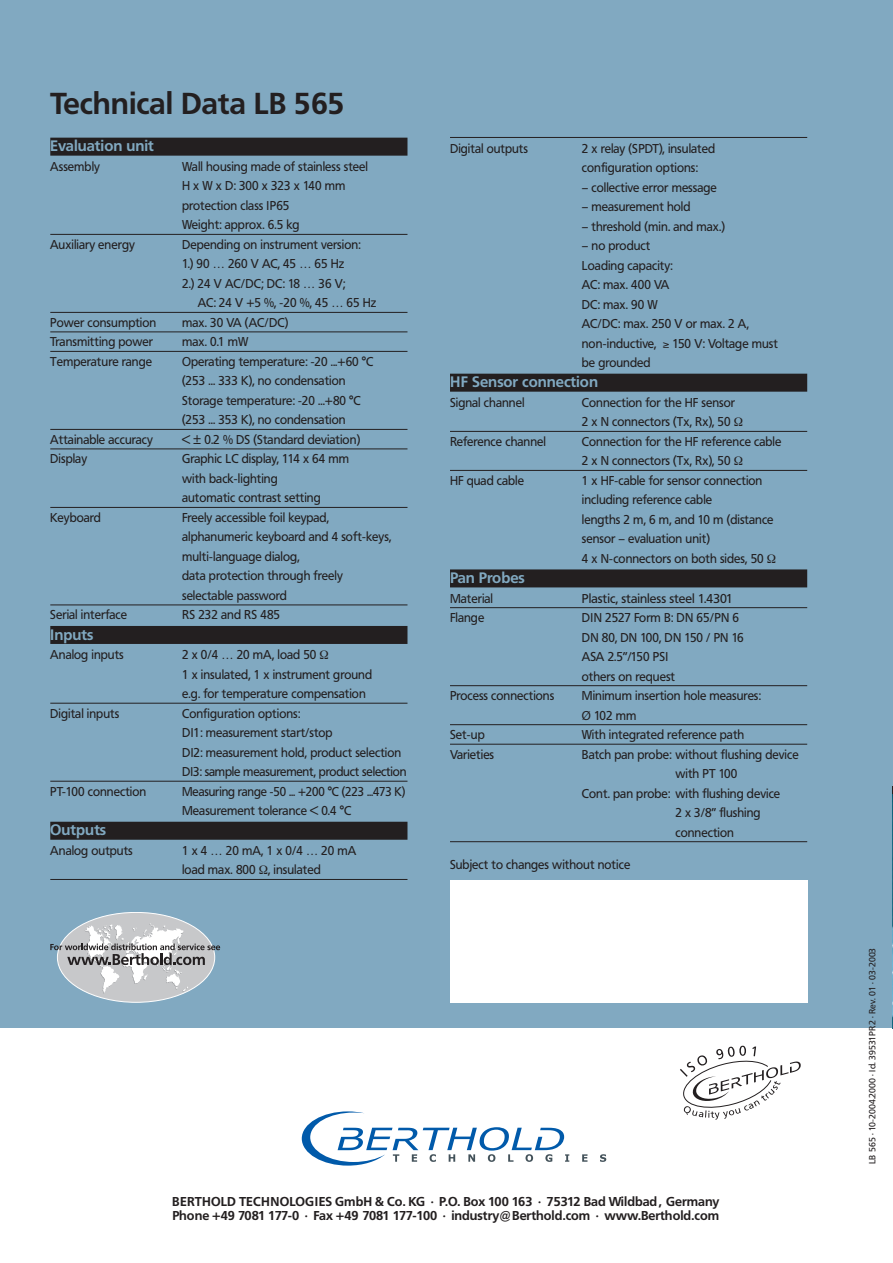
<style>
.page{position:relative;width:893px;height:1263px;background:#fff}
.page>*{position:absolute;margin:0;border:0;box-sizing:border-box;transform-origin:0 0}
.t1{font:700 30px "Frutiger BQ";color:#231f20}
.t2{font:700 15px "Frutiger BQ";color:#81a9c1}
.t3{font:12.75px/19.5px "Frutiger BQ";color:#231f20;scale:.95 1}
.t4{font:700 12.75px/14.9px "Frutiger BQ";color:#231f20}
.t5{font:12.75px/19.5px "Frutiger BQ";color:#231f20;scale:.93 1}
.t6{font:12.75px "Frutiger BQ";color:#231f20}
.t7{font:9px "Frutiger BQ";letter-spacing:.005em;color:#231f20}
</style>
<div class="page">
<hr style="left:892px;top:0;width:1px;height:794px;background:#81a9c1">
<img style="left:892px;top:794px;width:1px;height:234px">
<div style="left:0;top:0;width:892px;height:1028px;background:#81a9c1"></div>
<svg style="left:582px;top:1154px;width:5px;height:8px"></svg>
<svg style="left:600px;top:1154px;width:6px;height:8px"></svg>
<svg style="left:302px;top:1111px;width:267px;height:54px"></svg>
<svg style="left:680px;top:1046px;width:121px;height:73px"></svg>
<div style="left:450px;top:881px;width:357px;height:122px;background:#fff"></div>
<div style="left:57px;top:912px;width:158px;height:90px;background:#c7c8ca;border-radius:50%"></div>
<svg style="left:50px;top:923px;width:170px;height:70px"></svg>
<div style="left:50px;top:138px;width:357px;height:18px;background:#231f20"></div>
<hr style="left:50px;top:234px;width:357px;height:1px;background:#231f20">
<hr style="left:50px;top:312px;width:357px;height:1px;background:#231f20">
<hr style="left:50px;top:332px;width:357px;height:1px;background:#231f20">
<hr style="left:50px;top:351px;width:357px;height:1px;background:#231f20">
<hr style="left:50px;top:429px;width:357px;height:1px;background:#231f20">
<hr style="left:50px;top:449px;width:357px;height:1px;background:#231f20">
<hr style="left:50px;top:507px;width:357px;height:1px;background:#231f20">
<hr style="left:50px;top:605px;width:357px;height:1px;background:#231f20">
<div style="left:50px;top:626px;width:357px;height:18px;background:#231f20"></div>
<hr style="left:50px;top:703px;width:357px;height:1px;background:#231f20">
<hr style="left:50px;top:781px;width:357px;height:1px;background:#231f20">
<div style="left:50px;top:822px;width:357px;height:18px;background:#231f20"></div>
<hr style="left:50px;top:879px;width:357px;height:1px;background:#231f20">
<hr style="left:450px;top:137px;width:357px;height:1px;background:#231f20">
<div style="left:450px;top:374px;width:357px;height:18px;background:#231f20"></div>
<hr style="left:450px;top:431px;width:357px;height:1px;background:#231f20">
<hr style="left:450px;top:470px;width:357px;height:1px;background:#231f20">
<div style="left:450px;top:569px;width:357px;height:18px;background:#231f20"></div>
<hr style="left:450px;top:607px;width:357px;height:1px;background:#231f20">
<hr style="left:450px;top:685px;width:357px;height:1px;background:#231f20">
<hr style="left:450px;top:724px;width:357px;height:1px;background:#231f20">
<hr style="left:450px;top:744px;width:357px;height:1px;background:#231f20">
<hr style="left:450px;top:841px;width:357px;height:1px;background:#231f20">
<h1 class="t1" style="left:50px;top:90px;width:296px">Technical Data LB 565</h1>
<p class="t2" style="left:50px;top:140px;width:105px">Evaluation unit</p>
<p class="t3" style="left:50px;top:158px;width:54px">Assembly</p>
<p class="t3" style="left:182px;top:158px;width:197px">Wall housing made of stainless steel<br>H x W x D: 300 x 323 x 140 mm protection class IP65<br>Weight: approx. 6.5 kg</p>
<p class="t3" style="left:50px;top:236px;width:91px">Auxiliary energy</p>
<p class="t3" style="left:182px;top:236px;width:190px">Depending on instrument version:<br>1.) 90 … 260 V AC, 45 … 65 Hz<br>2.) 24 V AC/DC; DC: 18 … 36 V;</p>
<p class="t3" style="left:198px;top:294px;width:190px">AC: 24 V +5 %, -20 %, 45 … 65 Hz</p>
<p class="t3" style="left:50px;top:314px;width:113px">Power consumption</p>
<p class="t3" style="left:182px;top:314px;width:113px">max. 30 VA (AC/DC)</p>
<p class="t3" style="left:50px;top:333px;width:110px">Transmitting power</p>
<p class="t3" style="left:182px;top:333px;width:71px">max. 0.1 mW</p>
<p class="t3" style="left:50px;top:353px;width:109px">Temperature range</p>
<p class="t3" style="left:182px;top:353px;width:203px">Operating temperature: -20 ...+60 °C (253 ... 333 K), no condensation Storage temperature: -20 ...+80 °C (253 ... 353 K), no condensation</p>
<p class="t3" style="left:50px;top:431px;width:110px">Attainable accuracy</p>
<p class="t3" style="left:182px;top:431px;width:189px">&lt; ± 0.2 % DS (Standard deviation)</p>
<p class="t3" style="left:50px;top:450px;width:40px">Display</p>
<p class="t3" style="left:182px;top:450px;width:177px">Graphic LC display, 114 x 64 mm with back-lighting<br>automatic contrast setting</p>
<p class="t3" style="left:50px;top:509px;width:55px">Keyboard</p>
<p class="t3" style="left:182px;top:509px;width:222px">Freely accessible foil keypad, alphanumeric keyboard and 4 soft-keys, multi-language dialog,<br>data protection through freely selectable password</p>
<p class="t3" style="left:50px;top:606px;width:82px">Serial interface</p>
<p class="t3" style="left:182px;top:606px;width:105px">RS 232 and RS 485</p>
<p class="t2" style="left:50px;top:628px;width:45px">Inputs</p>
<p class="t3" style="left:50px;top:646px;width:79px">Analog inputs</p>
<p class="t3" style="left:182px;top:646px;width:202px">2 x 0/4 … 20 mA, load 50<br>1 x insulated, 1 x instrument ground e.g. for temperature compensation</p>
<p class="t3" style="left:50px;top:704px;width:74px">Digital inputs</p>
<p class="t3" style="left:182px;top:704px;width:238px">Configuration options:<br>DI1: measurement start/stop<br>DI2: measurement hold, product selection DI3: sample measurement, product selection</p>
<p class="t3" style="left:50px;top:782px;width:103px">PT-100 connection</p>
<p class="t5" style="left:182px;top:782px;width:241px">Measuring range -50 ... +200 °C (223 ...473 K)<br>Measurement tolerance &lt; 0.4 °C</p>
<p class="t2" style="left:50px;top:824px;width:57px">Outputs</p>
<p class="t3" style="left:50px;top:842px;width:88px">Analog outputs</p>
<p class="t3" style="left:182px;top:842px;width:185px">1 x 4 … 20 mA, 1 x 0/4 … 20 mA load max. 800 , insulated</p>
<p class="t3" style="left:450px;top:139px;width:84px">Digital outputs</p>
<p class="t3" style="left:582px;top:139px;width:142px">2 x relay (SPDT), insulated configuration options:</p>
<p class="t3" style="left:582px;top:178px;width:144px">– collective error message</p>
<p class="t3" style="left:582px;top:198px;width:116px">– measurement hold</p>
<p class="t3" style="left:582px;top:217px;width:152px">– threshold (min. and max.)</p>
<p class="t3" style="left:582px;top:237px;width:208px">– no product<br>Loading capacity:<br>AC: max. 400 VA<br>DC: max. 90 W<br>AC/DC: max. 250 V or max. 2 A, non-inductive, ≥ 150 V: Voltage must be grounded</p>
<p class="t2" style="left:450px;top:376px;width:150px">HF Sensor connection</p>
<p class="t3" style="left:450px;top:394px;width:80px">Signal channel</p>
<p class="t3" style="left:582px;top:394px;width:163px">Connection for the HF sensor<br>2 x N connectors (Tx, Rx), 50</p>
<p class="t3" style="left:450px;top:433px;width:103px">Reference channel</p>
<p class="t3" style="left:582px;top:433px;width:212px">Connection for the HF reference cable<br>2 x N connectors (Tx, Rx), 50</p>
<p class="t3" style="left:450px;top:472px;width:80px">HF quad cable</p>
<p class="t3" style="left:582px;top:472px;width:203px">1 x HF-cable for sensor connection including reference cable<br>lengths 2 m, 6 m, and 10 m (distance sensor – evaluation unit)<br>4 x N-connectors on both sides, 50</p>
<p class="t2" style="left:450px;top:572px;width:76px">Pan Probes</p>
<p class="t3" style="left:450px;top:589px;width:47px">Material</p>
<p class="t6" style="left:582px;top:593px;width:153px">Plastic, stainless steel 1.4301</p>
<p class="t3" style="left:450px;top:609px;width:38px">Flange</p>
<p class="t3" style="left:582px;top:609px;width:172px">DIN 2527 Form B: DN 65/PN 6<br>DN 80, DN 100, DN 150 / PN 16<br>ASA 2.5”/150 PSI<br>others on request</p>
<p class="t3" style="left:450px;top:687px;width:111px">Process connections</p>
<p class="t3" style="left:582px;top:687px;width:190px">Minimum insertion hole measures:<br>Ø 102 mm</p>
<p class="t3" style="left:450px;top:726px;width:38px">Set-up</p>
<p class="t3" style="left:582px;top:726px;width:173px">With integrated reference path</p>
<p class="t3" style="left:450px;top:745px;width:48px">Varieties</p>
<p class="t3" style="left:582px;top:745px;width:230px">Batch pan probe: without flushing device</p>
<p class="t3" style="left:675px;top:765px;width:67px">with PT 100</p>
<p class="t3" style="left:582px;top:784px;width:210px">Cont. pan probe: with flushing device</p>
<p class="t3" style="left:675px;top:804px;width:91px">2 x 3/8” flushing</p>
<p class="t3" style="left:675px;top:823px;width:63px">connection</p>
<p class="t3" style="left:450px;top:856px;width:191px">Subject to changes without notice</p>
<p class="t4" style="left:172px;top:1194px;width:549px">BERTHOLD TECHNOLOGIES GmbH &amp; Co. KG · P.O. Box 100 163 · 75312 Bad Wildbad, Germany<br>Phone +49 7081 177-0 · Fax +49 7081 177-100 · industry@Berthold.com · www.Berthold.com</p>
<p class="t7" style="left:868px;top:1164px;width:218px;rotate:-90deg">LB 565 · 10-2004.2000 · Id. 39531PR2 · Rev. 01 · 03-2003</p>
</div>
